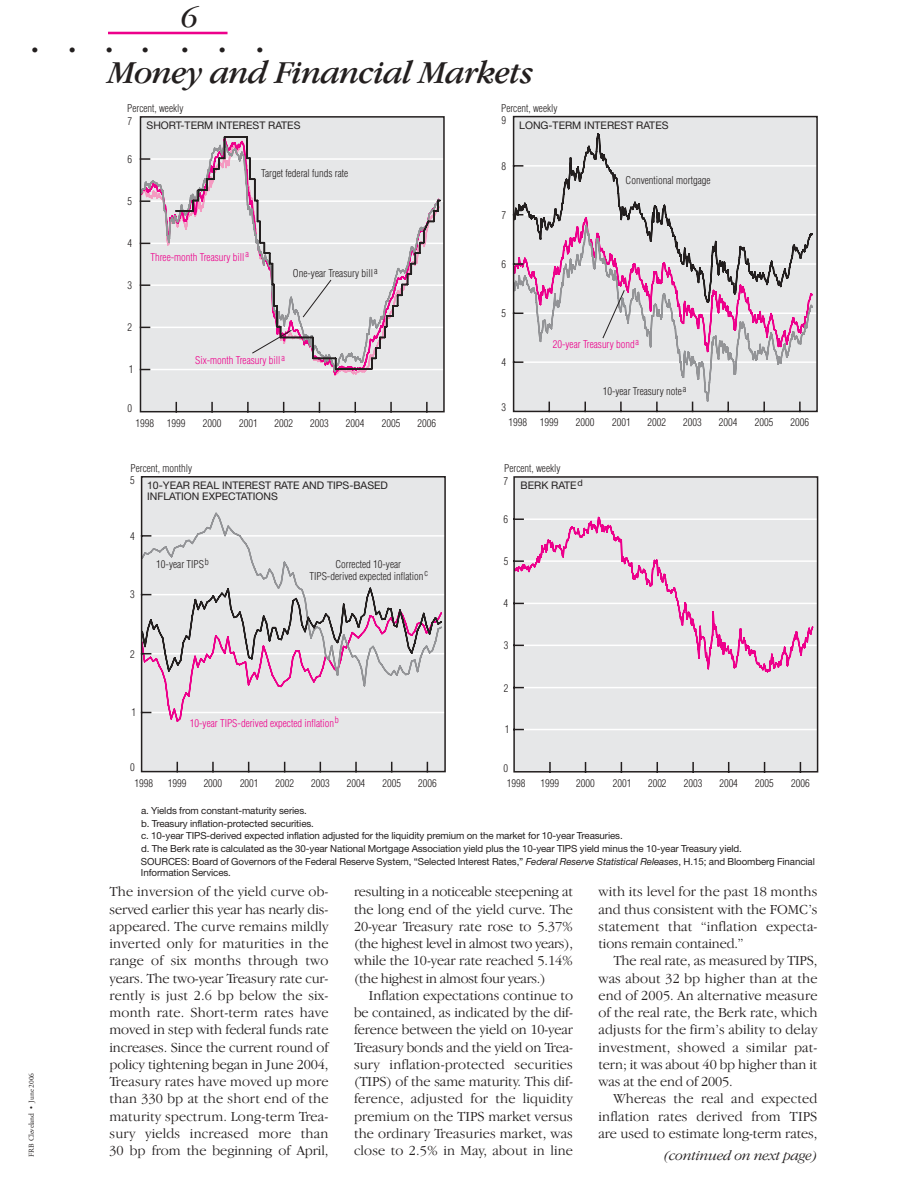
<style>
.page{position:relative;width:918px;height:1188px;background:#fff}
.page>*{position:absolute;margin:0;border:0;box-sizing:border-box;transform-origin:0 0}
.t1{font:italic 33px "Garamond IT Cby BT";letter-spacing:-.02em;color:#231f1f}
.t2{font:italic 30px "Garamond IT Cby BT";color:#231f1f}
.t3{font:18px "Adobe Garamond";color:#231f1f}
.t4{font:300 14.25px/17.2px "Garamond IT Cby BT";letter-spacing:-.005em;color:#231f1f;text-align:justify}
.t5{font:italic 300 14.25px "Garamond IT Cby BT";letter-spacing:-.01em;color:#231f1f}
.t6{font:300 condensed 10.5px/11.4px "Helvetica";color:#231f1f;text-align:center}
.t7{font:10.5px/11.4px "Helvetica Neue";color:#231f1f}
.t8{font:300 condensed 10.5px "Helvetica";color:#ed008b}
.t9{font:9.75px/12.8px "Helvetica Neue";letter-spacing:-.01em;color:#231f1f}
.t10{font:7.5px "Adobe Garamond";letter-spacing:-.005em;color:#231f1f}
.s1{font-style:italic}
</style>
<div class="page">
<hr style="left:108px;top:32px;width:120px;height:2px;background:#ed008b">
<svg style="left:512px;top:115px;width:306px;height:298px;background:#dbdcdd"></svg>
<svg style="left:512px;top:216px;width:302px;height:137px;background:#d9cad4"></svg>
<svg style="left:140px;top:476px;width:306px;height:297px;background:#ddd9dd"></svg>
<svg style="left:513px;top:476px;width:306px;height:297px;background:#e2dce1"></svg>
<svg style="left:139px;top:116px;width:306px;height:297px;background:#dddadd"></svg>
<svg style="left:252px;top:279px;width:80px;height:75px;background:#d7d1d6"></svg>
<svg style="left:140px;top:284px;width:10px;height:2px"></svg>
<svg style="left:140px;top:200px;width:10px;height:2px"></svg>
<svg style="left:140px;top:158px;width:10px;height:2px"></svg>
<h2 class="t2" style="left:182px;top:6px;width:18px">6</h2>
<p class="t3" style="left:32px;top:43px;width:46px">• •</p>
<p class="t3" style="left:106px;top:43px;width:44px">• •</p>
<p class="t3" style="left:181px;top:43px;width:46px">• •</p>
<p class="t3" style="left:256px;top:43px;width:8px">•</p>
<h1 class="t1" style="left:109px;top:60px;width:426px">Money and Financial Markets</h1>
<p class="t10" style="left:28px;top:1156px;width:85px;rotate:-90deg">FRB Cleveland • June 2006</p>
<p class="t6" style="left:127px;top:103px;width:58px">Percent, weekly</p>
<p class="t7" style="left:147px;top:120px;width:155px">SHORT-TERM INTEREST RATES</p>
<p class="t6" style="left:127px;top:116px;width:6px">7</p>
<p class="t6" style="left:127px;top:154px;width:6px">6</p>
<p class="t6" style="left:128px;top:196px;width:6px">5</p>
<p class="t6" style="left:127px;top:239px;width:6px">4</p>
<p class="t6" style="left:128px;top:280px;width:6px">3</p>
<p class="t6" style="left:128px;top:323px;width:6px">2</p>
<p class="t6" style="left:129px;top:365px;width:6px">1</p>
<p class="t6" style="left:127px;top:403px;width:6px">0</p>
<p class="t6" style="left:261px;top:168px;width:89px">Target federal funds rate</p>
<p class="t8" style="left:150px;top:253px;width:100px">Three-month Treasury bill<sup>a</sup></p>
<p class="t6" style="left:293px;top:268px;width:86px">One-year Treasury bill<sup>a</sup></p>
<p class="t8" style="left:195px;top:357px;width:91px">Six-month Treasury bill<sup>a</sup></p>
<p class="t6" style="left:136px;top:418px;width:51px">1998 1999</p>
<p class="t6" style="left:203px;top:418px;width:20px">2000</p>
<p class="t6" style="left:239px;top:418px;width:20px">2001</p>
<p class="t6" style="left:274px;top:418px;width:20px">2002</p>
<p class="t6" style="left:310px;top:418px;width:20px">2003</p>
<p class="t6" style="left:346px;top:418px;width:20px">2004</p>
<p class="t6" style="left:382px;top:418px;width:20px">2005</p>
<p class="t6" style="left:418px;top:418px;width:20px">2006</p>
<p class="t6" style="left:131px;top:463px;width:63px">Percent, monthly</p>
<p class="t6" style="left:130px;top:476px;width:6px">5</p>
<p class="t6" style="left:130px;top:531px;width:6px">4</p>
<p class="t6" style="left:130px;top:590px;width:6px">3</p>
<p class="t7" style="left:147px;top:480px;width:242px">10-YEAR REAL INTEREST RATE AND TIPS-BASED<br>INFLATION EXPECTATIONS</p>
<p class="t6" style="left:156px;top:560px;width:54px">10-year TIPS<sup>b</sup></p>
<p class="t6" style="left:309px;top:560px;width:120px">Corrected 10-year<br>TIPS-derived expected inflation<sup>c</sup></p>
<p class="t6" style="left:130px;top:649px;width:6px">2</p>
<p class="t6" style="left:131px;top:708px;width:6px">1</p>
<p class="t6" style="left:130px;top:763px;width:6px">0</p>
<p class="t8" style="left:190px;top:719px;width:151px">10-year TIPS-derived expected inflation<sup>b</sup></p>
<p class="t6" style="left:134px;top:778px;width:20px">1998</p>
<p class="t6" style="left:168px;top:778px;width:20px">1999</p>
<p class="t6" style="left:204px;top:778px;width:20px">2000</p>
<p class="t6" style="left:240px;top:778px;width:20px">2001</p>
<p class="t6" style="left:275px;top:778px;width:20px">2002</p>
<p class="t6" style="left:311px;top:778px;width:20px">2003</p>
<p class="t6" style="left:347px;top:778px;width:20px">2004</p>
<p class="t6" style="left:382px;top:778px;width:20px">2005</p>
<p class="t6" style="left:418px;top:778px;width:20px">2006</p>
<p class="t6" style="left:501px;top:103px;width:58px">Percent, weekly</p>
<p class="t7" style="left:519px;top:120px;width:151px">LONG-TERM INTEREST RATES</p>
<p class="t6" style="left:501px;top:116px;width:6px">9</p>
<p class="t6" style="left:501px;top:161px;width:6px">8</p>
<p class="t6" style="left:501px;top:210px;width:6px">7</p>
<p class="t6" style="left:501px;top:259px;width:6px">6</p>
<p class="t6" style="left:502px;top:308px;width:6px">5</p>
<p class="t6" style="left:501px;top:357px;width:6px">4</p>
<p class="t6" style="left:502px;top:403px;width:6px">3</p>
<p class="t6" style="left:626px;top:175px;width:86px">Conventional mortgage</p>
<p class="t8" style="left:553px;top:340px;width:88px">20-year Treasury bond<sup>a</sup></p>
<p class="t6" style="left:603px;top:387px;width:85px">10-year Treasury note<sup>a</sup></p>
<p class="t6" style="left:509px;top:418px;width:51px">1998 1999</p>
<p class="t6" style="left:576px;top:418px;width:20px">2000</p>
<p class="t6" style="left:612px;top:418px;width:20px">2001</p>
<p class="t6" style="left:648px;top:418px;width:20px">2002</p>
<p class="t6" style="left:683px;top:418px;width:20px">2003</p>
<p class="t6" style="left:719px;top:418px;width:20px">2004</p>
<p class="t6" style="left:755px;top:418px;width:20px">2005</p>
<p class="t6" style="left:791px;top:418px;width:20px">2006</p>
<p class="t6" style="left:504px;top:463px;width:58px">Percent, weekly</p>
<p class="t7" style="left:521px;top:481px;width:64px">BERK RATE<sup>d</sup></p>
<p class="t6" style="left:504px;top:476px;width:6px">7</p>
<p class="t6" style="left:504px;top:514px;width:6px">6</p>
<p class="t6" style="left:504px;top:556px;width:6px">5</p>
<p class="t6" style="left:504px;top:599px;width:6px">4</p>
<p class="t6" style="left:504px;top:641px;width:6px">3</p>
<p class="t6" style="left:504px;top:683px;width:6px">2</p>
<p class="t6" style="left:505px;top:725px;width:6px">1</p>
<p class="t6" style="left:504px;top:763px;width:6px">0</p>
<p class="t6" style="left:507px;top:778px;width:20px">1998</p>
<p class="t6" style="left:541px;top:778px;width:20px">1999</p>
<p class="t6" style="left:576px;top:778px;width:20px">2000</p>
<p class="t6" style="left:613px;top:778px;width:20px">2001</p>
<p class="t6" style="left:648px;top:778px;width:20px">2002</p>
<p class="t6" style="left:684px;top:778px;width:20px">2003</p>
<p class="t6" style="left:719px;top:778px;width:20px">2004</p>
<p class="t6" style="left:755px;top:778px;width:20px">2005</p>
<p class="t6" style="left:791px;top:778px;width:20px">2006</p>
<p class="t9" style="left:141px;top:805px;width:675px">a. Yields from constant-maturity series.<br>b. Treasury inflation-protected securities.<br>c. 10-year TIPS-derived expected inflation adjusted for the liquidity premium on the market for 10-year Treasuries.<br>d. The Berk rate is calculated as the 30-year National Mortgage Association yield plus the 10-year TIPS yield minus the 10-year Treasury yield.<br>SOURCES: Board of Governors of the Federal Reserve System, “Selected Interest Rates,” <span class="s1">Federal Reserve Statistical Releases</span>, H.15; and Bloomberg Financial</p>
<p class="t9" style="left:141px;top:867px;width:91px">Information Services.</p>
<p class="t4" style="left:110px;top:884px;width:221px">The inversion of the yield curve ob&shy;served earlier this year has nearly dis&shy;appeared. The curve remains mildly inverted only for maturities in the range of six months through two years. The two-year Treasury rate cur&shy;rently is just 2.6 bp below the six&shy;month rate. Short-term rates have moved in step with federal funds rate increases. Since the current round of policy tightening began in June 2004, Treasury rates have moved up more than 330 bp at the short end of the maturity spectrum. Long-term Trea&shy;sury yields increased more than 30 bp from the beginning of April,</p>
<p class="t4" style="left:354px;top:884px;width:221px">resulting in a noticeable steepening at the long end of the yield curve. The 20-year Treasury rate rose to 5.37% (the highest level in almost two years), while the 10-year rate reached 5.14% (the highest in almost four years.)</p>
<p class="t4" style="left:599px;top:884px;width:221px">with its level for the past 18 months and thus consistent with the FOMC’s statement that “inflation expecta&shy;tions remain contained.”</p>
<p class="t4" style="left:599px;top:953px;width:221px;text-indent:15px">The real rate, as measured by TIPS, was about 32 bp higher than at the end of 2005. An alternative measure of the real rate, the Berk rate, which adjusts for the firm’s ability to delay investment, showed a similar pat&shy;tern; it was about 40 bp higher than it was at the end of 2005.</p>
<p class="t4" style="left:599px;top:1091px;width:220px;text-indent:15px">Whereas the real and expected inflation rates derived from TIPS are used to estimate long-term rates,</p>
<p class="t4" style="left:354px;top:988px;width:221px;text-indent:15px">Inflation expectations continue to be contained, as indicated by the dif&shy;ference between the yield on 10-year Treasury bonds and the yield on Trea&shy;sury inflation-protected securities (TIPS) of the same maturity. This dif&shy;ference, adjusted for the liquidity premium on the TIPS market versus the ordinary Treasuries market, was close to 2.5% in May, about in line</p>
<p class="t5" style="left:664px;top:1150px;width:155px">(continued on next page)</p>
</div>
